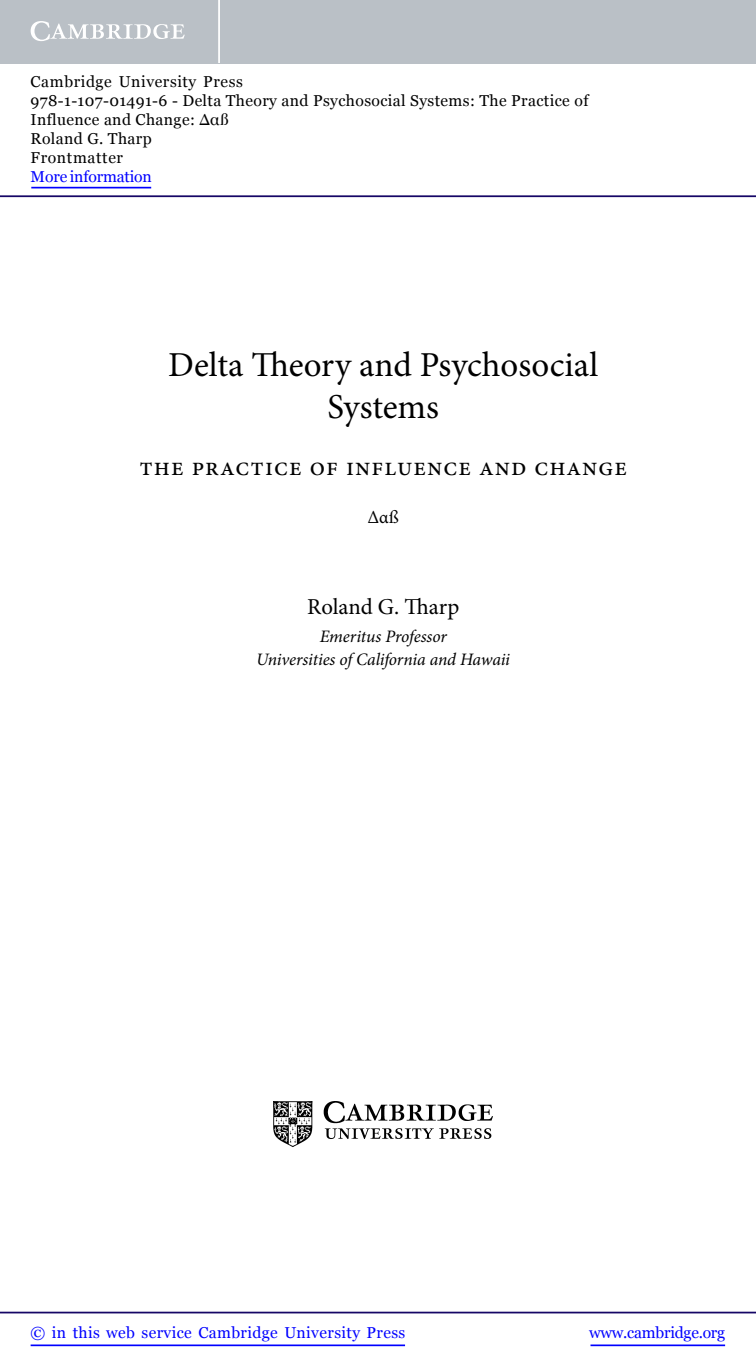
<style>
.page{position:relative;width:756px;height:1371px;background:#fff}
.page>*{position:absolute;margin:0;border:0;box-sizing:border-box;transform-origin:0 0}
.t1{font:35px/42px "Minion Pro";color:#000;text-align:center}
.t2{font:26.25px "Minion Pro";letter-spacing:.04em;color:#000}
.t3{font:22.75px "Minion Pro";color:#000}
.t4{font:18.38px "Minion Pro";color:#000}
.t5{font:italic 17.5px/22.8px "Minion Pro";letter-spacing:-.01em;color:#000;text-align:center}
.t6{font:15.75px/18.9px "Georgia";letter-spacing:.025em;color:#000}
.t7{font:15.75px "Georgia";letter-spacing:.025em;color:#00f}
.t8{font:15.75px "Georgia";letter-spacing:-.015em;color:#00f}
.t9{font:15.75px "Georgia";letter-spacing:-.01em;color:#00f}
</style>
<div class="page">
<img style="left:274px;top:1101px;width:219px;height:46px">
<hr style="left:591px;top:1344px;width:134px;height:1px;background:#00f">
<hr style="left:0;top:1311px;width:756px;height:2px;background:#150666">
<hr style="left:31px;top:1344px;width:374px;height:1px;background:#00f">
<div style="left:0;top:0;width:756px;height:63px;background:#bac0c6"></div>
<svg style="left:31px;top:21px;width:154px;height:20px"></svg>
<hr style="left:218px;top:0;width:2px;height:63px;background:#fff">
<hr style="left:0;top:195px;width:756px;height:2px;background:#150666">
<hr style="left:31px;top:187px;width:120px;height:1px;background:#00f">
<p class="t6" style="left:31px;top:72px;width:559px">Cambridge University Press<br>978-1-107-01491-6 - Delta Theory and Psychosocial Systems: The Practice of<br>Influence and Change: Δαß<br>Roland G. Tharp<br>Frontmatter</p>
<p class="t9" style="left:31px;top:167px;width:123px">More information</p>
<h1 class="t1" style="left:168px;top:347px;width:431px">Delta Theory and Psychosocial<br>Systems</h1>
<h2 class="t2" style="left:139px;top:456px;width:489px">The Practice of Influence and Change</h2>
<p class="t4" style="left:368px;top:509px;width:33px">Δαß</p>
<h3 class="t3" style="left:307px;top:597px;width:154px">Roland G. Tharp</h3>
<p class="t5" style="left:256px;top:626px;width:255px">Emeritus Professor<br>Universities of California and Hawaii</p>
<p class="t7" style="left:31px;top:1323px;width:376px">© in this web service Cambridge University Press</p>
<p class="t8" style="left:589px;top:1323px;width:137px">www.cambridge.org</p>
</div>
